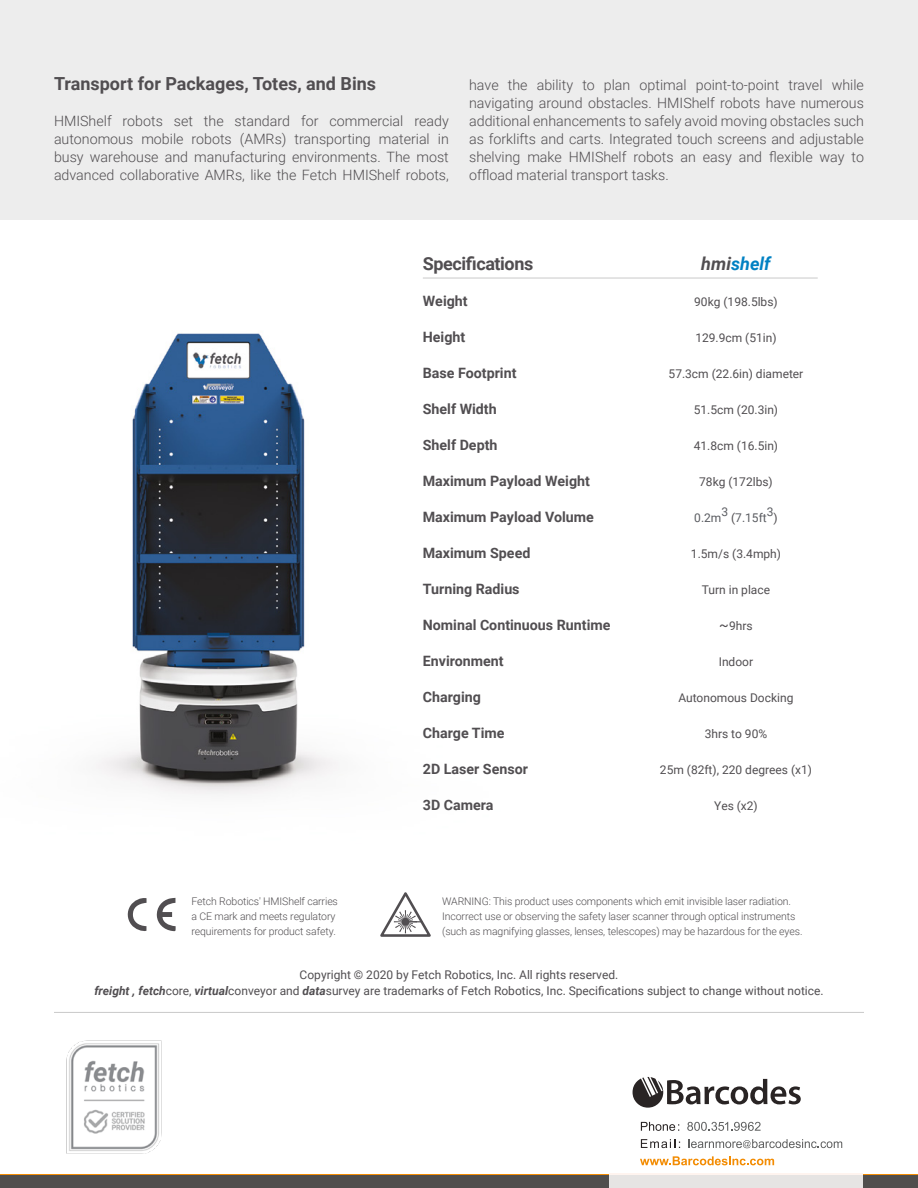
<style>
.page{position:relative;width:918px;height:1188px;background:#fff}
.page>*{position:absolute;margin:0;border:0;box-sizing:border-box;transform-origin:0 0}
.t1{font:700 18px "Roboto";color:#514e51}
.t2{font:700 18px "Roboto";letter-spacing:-.025em;color:#514e51}
.t3{font:italic 700 18px "Roboto";color:#0081c3}
.t4{font:300 14.25px/18px "Roboto";color:#514e51;text-align:justify}
.t5{font:700 14.25px "Roboto";color:#514e51}
.t6{font:12px/16.5px "Roboto";color:#514e51;text-align:center}
.t7{font:12px "Roboto";color:#5a5c61}
.t8{font:300 10.5px/15px "Roboto";letter-spacing:-.01em;color:#514e51}
.s1{color:#514e51}
.s2{font-size:14.25px}
.s3{font-weight:700;font-style:italic}
</style>
<div class="page">
<img style="left:96px;top:333px;width:242px;height:461px">
<hr style="left:423px;top:277px;width:395px;height:2px;background:#ccc">
<div style="left:0;top:0;width:918px;height:220px;background:#ededed"></div>
<svg style="left:156px;top:898px;width:20px;height:33px"></svg>
<svg style="left:127px;top:898px;width:20px;height:33px"></svg>
<svg style="left:380px;top:892px;width:51px;height:45px"></svg>
<img style="left:66px;top:1040px;width:96px;height:114px">
<hr style="left:54px;top:1012px;width:810px;height:1px;background:#ccc">
<svg style="left:0;top:1174px;width:918px;height:2px"></svg>
<div style="left:0;top:1176px;width:918px;height:12px;background:#504e4d"></div>
<hr style="left:610px;top:1174px;width:253px;height:2px;background:#fff4ef">
<div style="left:610px;top:1176px;width:253px;height:12px;background:#e6e4e3"></div>
<svg style="left:633px;top:1077px;width:168px;height:31px"></svg>
<svg style="left:641px;top:1122px;width:38px;height:9px"></svg>
<svg style="left:687px;top:1122px;width:74px;height:9px"></svg>
<svg style="left:641px;top:1139px;width:39px;height:9px"></svg>
<svg style="left:689px;top:1139px;width:153px;height:9px"></svg>
<svg style="left:640px;top:1156px;width:134px;height:9px"></svg>
<p class="t1" style="left:54px;top:71px;width:324px">Transport for Packages, Totes, and Bins</p>
<p class="t4" style="left:54px;top:111px;width:396px">HMIShelf robots set the standard for commercial ready autonomous mobile robots (AMRs) transporting material in busy warehouse and manufacturing environments. The most advanced collaborative AMRs, like the Fetch HMIShelf robots,</p>
<p class="t4" style="left:469px;top:75px;width:396px">have the ability to plan optimal point-to-point travel while navigating around obstacles. HMIShelf robots have numerous additional enhancements to safely avoid moving obstacles such as forklifts and carts. Integrated touch screens and adjustable shelving make HMIShelf robots an easy and flexible way to offload material transport tasks.</p>
<p class="t2" style="left:423px;top:251px;width:112px">Specifications</p>
<p class="t5" style="left:423px;top:291px;width:46px">Weight</p>
<p class="t5" style="left:423px;top:327px;width:44px">Height</p>
<p class="t5" style="left:423px;top:363px;width:95px">Base Footprint</p>
<p class="t5" style="left:423px;top:399px;width:75px">Shelf Width</p>
<p class="t5" style="left:423px;top:435px;width:76px">Shelf Depth</p>
<p class="t5" style="left:423px;top:471px;width:169px">Maximum Payload Weight</p>
<p class="t5" style="left:423px;top:507px;width:173px">Maximum Payload Volume</p>
<p class="t5" style="left:423px;top:543px;width:109px">Maximum Speed</p>
<p class="t5" style="left:423px;top:579px;width:98px">Turning Radius</p>
<p class="t5" style="left:423px;top:615px;width:189px">Nominal Continuous Runtime</p>
<p class="t5" style="left:423px;top:651px;width:82px">Environment</p>
<p class="t5" style="left:423px;top:687px;width:60px">Charging</p>
<p class="t5" style="left:423px;top:723px;width:83px">Charge Time</p>
<p class="t5" style="left:423px;top:759px;width:107px">2D Laser Sensor</p>
<p class="t5" style="left:423px;top:795px;width:72px">3D Camera</p>
<p class="t3" style="left:701px;top:251px;width:71px"><span class="s1">hmi</span>shelf</p>
<p class="t6" style="left:694px;top:293px;width:85px">90kg (198.5lbs)</p>
<p class="t6" style="left:695px;top:329px;width:83px">129.9cm (51in)</p>
<p class="t6" style="left:669px;top:365px;width:136px">57.3cm (22.6in) diameter</p>
<p class="t6" style="left:694px;top:401px;width:86px">51.5cm (20.3in)</p>
<p class="t6" style="left:694px;top:437px;width:86px">41.8cm (16.5in)</p>
<p class="t6" style="left:699px;top:473px;width:75px">78kg (172lbs)</p>
<p class="t7" style="left:694px;top:509px;width:29px">0.2m</p>
<p class="t7" style="left:721px;top:503px;width:8px">3</p>
<p class="t7" style="left:767px;top:503px;width:8px">3</p>
<p class="t6" style="left:773px;top:509px;width:6px">)</p>
<p class="t6" style="left:691px;top:545px;width:92px">1.5m/s (3.4mph)</p>
<p class="t6" style="left:702px;top:581px;width:70px">Turn in place</p>
<p class="t6" style="left:719px;top:617px;width:35px"><span class="s2">~</span>9hrs</p>
<p class="t6" style="left:719px;top:653px;width:36px">Indoor</p>
<p class="t6" style="left:678px;top:689px;width:116px">Autonomous Docking</p>
<p class="t6" style="left:705px;top:725px;width:64px">3hrs to 90%</p>
<p class="t6" style="left:660px;top:761px;width:154px">25m (82ft), 220 degrees (x1)</p>
<p class="t6" style="left:714px;top:797px;width:45px">Yes (x2)</p>
<p class="t7" style="left:731px;top:509px;width:37px"><span class="s1">(</span>7.15ft</p>
<p class="t8" style="left:191px;top:893px;width:148px">Fetch Robotics' HMIShelf carries a CE mark and meets regulatory requirements for product safety.</p>
<p class="t8" style="left:442px;top:893px;width:362px">WARNING: This product uses components which emit invisible laser radiation.<br>Incorrect use or observing the safety laser scanner through optical instruments (such as magnifying glasses, lenses, telescopes) may be hazardous for the eyes.</p>
<p class="t6" style="left:94px;top:966px;width:731px">Copyright © 2020 by Fetch Robotics, Inc. All rights reserved.<br><span class="s3">freight , fetch</span>core, <span class="s3">virtual</span>conveyor and <span class="s3">data</span>survey are trademarks of Fetch Robotics, Inc. Specifications subject to change without notice.</p>
</div>
